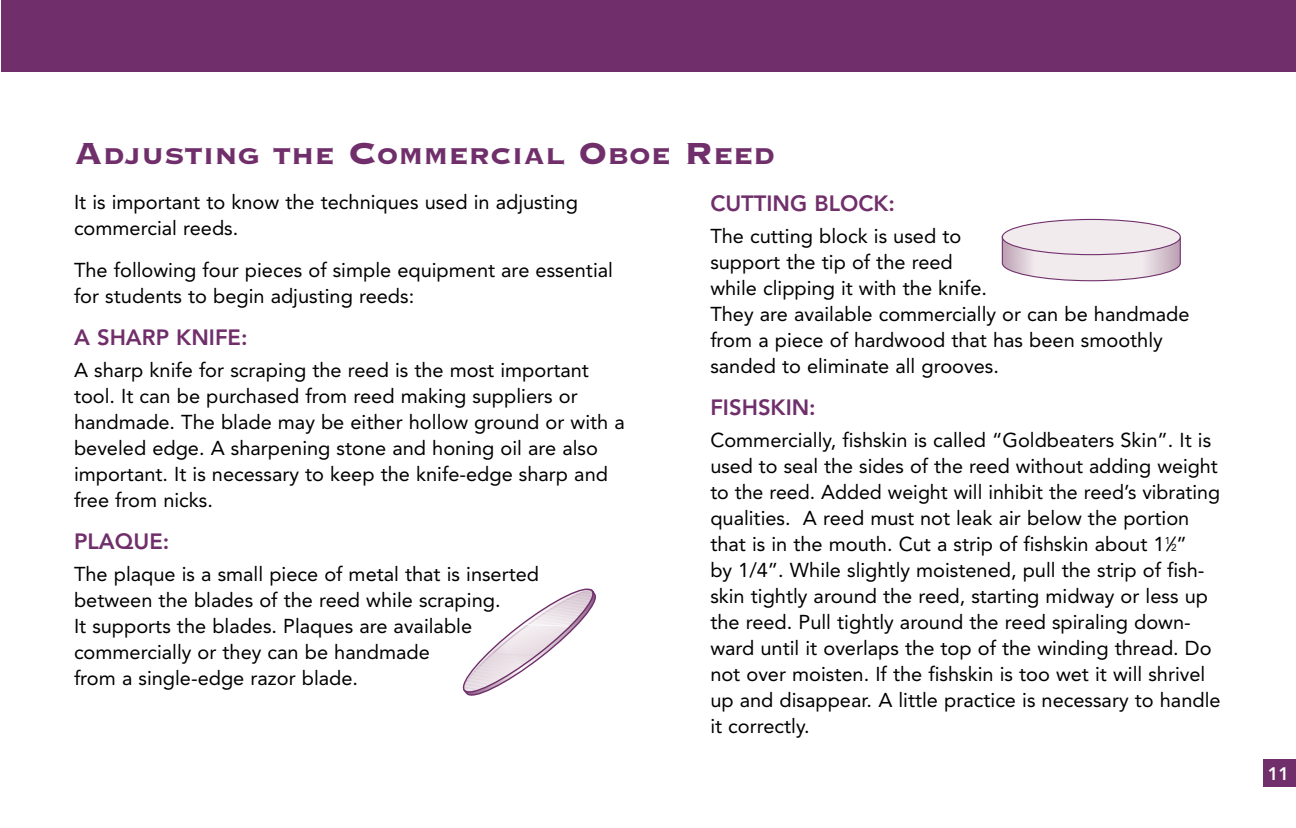
<style>
.page{position:relative;width:1296px;height:828px;background:#fff}
.page>*{position:absolute;margin:0;border:0;box-sizing:border-box;transform-origin:0 0}
.t1{font:30px "Copperplate Thirty Three BC";color:#702f6b}
.t2{font:800 22px "Avenir";color:#702f6b}
.t3{font:20px/26px "Avenir";color:#000}
.t4{font:800 18px "Avenir";color:#fff}
.s1{font-size:40px}
.s2{font-size:10px}
</style>
<div class="page">
<div style="left:1px;top:0;width:1295px;height:72px;background:#702f6b"></div>
<div style="left:1263px;top:760px;width:33px;height:27px;background:#702f6b"></div>
<svg style="left:462px;top:588px;width:134px;height:108px"></svg>
<svg style="left:1001px;top:236px;width:180px;height:46px;background:#e4d7df"></svg>
<div style="left:1002px;top:219px;width:179px;height:36px;background:#f2ebee;border:1px solid #702f6b;border-radius:50%"></div>
<h1 class="t1" style="left:74px;top:136px;width:702px"><span class="s1">A</span>DJUSTING THE <span class="s1">C</span>OMMERCIAL <span class="s1">O</span>BOE <span class="s1">R</span>EED</h1>
<p class="t2" style="left:710px;top:194px;width:186px">CUTTING BLOCK:</p>
<p class="t3" style="left:710px;top:224px;width:481px">The cutting block is used to<br>support the tip of the reed<br>while clipping it with the knife.<br>They are available commercially or can be handmade from a piece of hardwood that has been smoothly sanded to eliminate all grooves.</p>
<p class="t2" style="left:710px;top:398px;width:107px">FISHSKIN:</p>
<p class="t3" style="left:710px;top:428px;width:512px">Commercially, fishskin is called “Goldbeaters Skin”. It is used to seal the sides of the reed without adding weight to the reed. Added weight will inhibit the reed’s vibrating qualities. A reed must not leak air below the portion that is in the mouth. Cut a strip of fishskin about 1<sup>1</sup>⁄<span class="s2">2</span>”<br>by 1/4”. While slightly moistened, pull the strip of fish&shy;skin tightly around the reed, starting midway or less up the reed. Pull tightly around the reed spiraling down&shy;ward until it overlaps the top of the winding thread. Do not over moisten. If the fishskin is too wet it will shrivel up and disappear. A little practice is necessary to handle it correctly.</p>
<p class="t3" style="left:74px;top:191px;width:505px">It is important to know the techniques used in adjusting commercial reeds.</p>
<p class="t3" style="left:74px;top:259px;width:540px">The following four pieces of simple equipment are essential for students to begin adjusting reeds:</p>
<p class="t2" style="left:74px;top:328px;width:175px">A SHARP KNIFE:</p>
<p class="t3" style="left:74px;top:359px;width:552px">A sharp knife for scraping the reed is the most important tool. It can be purchased from reed making suppliers or handmade. The blade may be either hollow ground or with a beveled edge. A sharpening stone and honing oil are also important. It is necessary to keep the knife-edge sharp and free from nicks.</p>
<p class="t2" style="left:74px;top:532px;width:97px">PLAQUE:</p>
<p class="t3" style="left:74px;top:563px;width:467px">The plaque is a small piece of metal that is inserted between the blades of the reed while scraping.<br>It supports the blades. Plaques are available commercially or they can be handmade<br>from a single-edge razor blade.</p>
<p class="t4" style="left:1268px;top:766px;width:23px">11</p>
</div>
